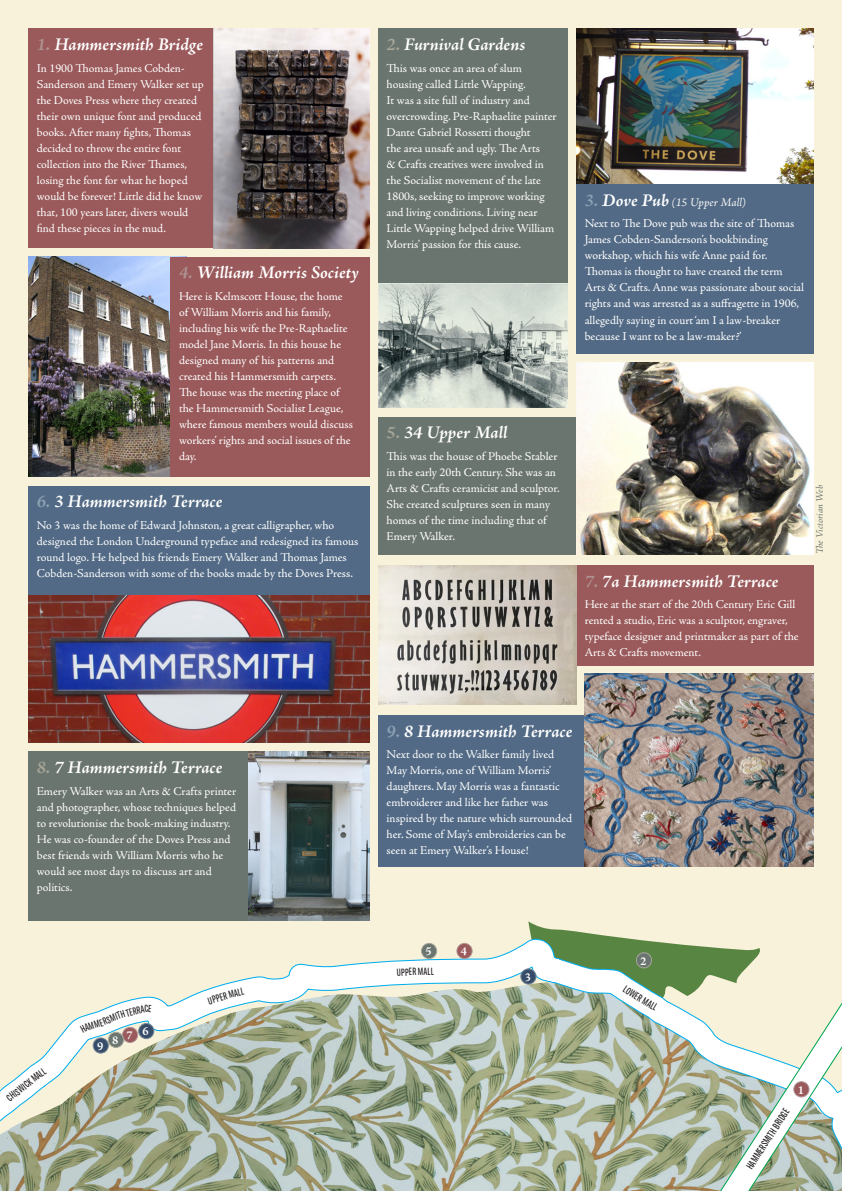
<style>
.page{position:relative;width:842px;height:1191px;background:#fff}
.page>*{position:absolute;margin:0;border:0;box-sizing:border-box;transform-origin:0 0}
.t1{font:italic 700 18px "Adobe Jenson Pro";letter-spacing:-.005em;color:#fff}
.t2{font:12px/16px "Adobe Jenson Pro";letter-spacing:-.005em;color:#fff}
.t3{font:italic 12px "Adobe Jenson Pro";color:#fff}
.t4{font:700 12px "Adobe Jenson Pro";color:#fff}
.t5{font:10.3px "Chartwell Bars";color:#231f20}
.t6{font:italic 10px "Adobe Jenson Pro";letter-spacing:-.005em;color:#6b756f}
.s1{color:#af9393}
.s2{color:#8ba0b2}
.s3{color:#a5a698}
.s4{font-weight:700;font-size:18px;color:#8ba0b2}
.s5{font-weight:700;font-size:18px}
</style>
<div class="page">
<div style="left:0;top:911px;width:842px;height:16px;background:#f9f2da"></div>
<svg style="left:0;top:929px;width:842px;height:262px;background:#bfc5b1"></svg>
<svg style="left:628px;top:938px;width:214px;height:253px"></svg>
<div style="left:0;top:0;width:842px;height:911px;background:#f9f2da"></div>
<div style="left:28px;top:485px;width:342px;height:110px;background:#526a85"></div>
<div style="left:794px;top:1081px;width:15px;height:16px;background:#9a595a;border-radius:50%"></div>
<div style="left:793px;top:1081px;width:16px;height:16px;border:1px solid #af9393;border-radius:50%"></div>
<div style="left:521px;top:969px;width:15px;height:15px;background:#374c69;border-radius:50%"></div>
<div style="left:520px;top:968px;width:16px;height:16px;border:1px solid #788999;border-radius:50%"></div>
<div style="left:457px;top:943px;width:15px;height:15px;background:#9a595a;border-radius:50%"></div>
<div style="left:456px;top:943px;width:17px;height:16px;border:1px solid #af9393;border-radius:50%"></div>
<div style="left:421px;top:943px;width:16px;height:15px;background:#6b756f;border-radius:50%"></div>
<div style="left:421px;top:943px;width:16px;height:16px;border:1px solid #a5a698;border-radius:50%"></div>
<div style="left:139px;top:1023px;width:15px;height:15px;background:#374c69;border-radius:50%"></div>
<div style="left:138px;top:1023px;width:16px;height:16px;border:1px solid #788999;border-radius:50%"></div>
<div style="left:123px;top:1027px;width:15px;height:15px;background:#9a595a;border-radius:50%"></div>
<div style="left:122px;top:1026px;width:16px;height:17px;border:1px solid #af9393;border-radius:50%"></div>
<div style="left:108px;top:1032px;width:16px;height:15px;background:#6b756f;border-radius:50%"></div>
<div style="left:108px;top:1031px;width:16px;height:17px;border:1px solid #a5a698;border-radius:50%"></div>
<div style="left:93px;top:1038px;width:15px;height:15px;background:#374c69;border-radius:50%"></div>
<div style="left:93px;top:1037px;width:16px;height:16px;border:1px solid #788999;border-radius:50%"></div>
<img style="left:28px;top:256px;width:143px;height:220px">
<div style="left:171px;top:256px;width:199px;height:220px;background:#9a595a"></div>
<img style="left:248px;top:751px;width:122px;height:169px">
<div style="left:28px;top:751px;width:220px;height:169px;background:#6b756f"></div>
<div style="left:378px;top:28px;width:190px;height:267px;background:#6b756f"></div>
<img style="left:378px;top:284px;width:190px;height:123px">
<div style="left:28px;top:28px;width:186px;height:220px;background:#9a595a"></div>
<img style="left:213px;top:28px;width:157px;height:220px">
<img style="left:576px;top:28px;width:238px;height:156px">
<div style="left:576px;top:184px;width:238px;height:169px;background:#526a85"></div>
<div style="left:378px;top:417px;width:198px;height:137px;background:#6b756f"></div>
<div style="left:378px;top:715px;width:207px;height:151px;background:#526a85"></div>
<div style="left:576px;top:565px;width:238px;height:100px;background:#9a595a"></div>
<img style="left:576px;top:362px;width:238px;height:192px">
<img style="left:28px;top:595px;width:342px;height:148px">
<img style="left:378px;top:565px;width:198px;height:139px">
<img style="left:585px;top:673px;width:229px;height:193px">
<svg style="left:6px;top:1067px;width:41px;height:34px"></svg>
<svg style="left:80px;top:1004px;width:71px;height:28px"></svg>
<svg style="left:208px;top:987px;width:37px;height:17px"></svg>
<svg style="left:397px;top:968px;width:12px;height:8px"></svg>
<svg style="left:431px;top:967px;width:3px;height:7px"></svg>
<svg style="left:528px;top:921px;width:233px;height:92px"></svg>
<p class="t1" style="left:37px;top:34px;width:168px"><span class="s1">1.</span> Hammersmith Bridge</p>
<p class="t2" style="left:37px;top:60px;width:168px">In 1900 Thomas James Cobden-<br>Sanderson and Emery Walker set up the Doves Press where they created their own unique font and produced books. After many fights, Thomas decided to throw the entire font collection into the River Thames, losing the font for what he hoped would be forever! Little did he know that, 100 years later, divers would find these pieces in the mud.</p>
<p class="t1" style="left:179px;top:262px;width:181px"><span class="s1">4.</span> William Morris Society</p>
<p class="t2" style="left:179px;top:288px;width:175px">Here is Kelmscott House, the home of William Morris and his family, including his wife the Pre-Raphaelite model Jane Morris. In this house he designed many of his patterns and created his Hammersmith carpets.<br>The house was the meeting place of the Hammersmith Socialist League, where famous members would discuss workers’ rights and social issues of the day.</p>
<p class="t1" style="left:37px;top:491px;width:187px"><span class="s2">6.</span> 3 Hammersmith Terrace</p>
<p class="t2" style="left:37px;top:517px;width:323px">No 3 was the home of Edward Johnston, a great calligrapher, who designed the London Underground typeface and redesigned its famous round logo. He helped his friends Emery Walker and Thomas James Cobden-Sanderson with some of the books made by the Doves Press.</p>
<p class="t1" style="left:37px;top:757px;width:187px"><span class="s3">8.</span> 7 Hammersmith Terrace</p>
<p class="t2" style="left:37px;top:783px;width:201px">Emery Walker was an Arts &amp; Crafts printer and photographer, whose techniques helped to revolutionise the book-making industry.<br>He was co-founder of the Doves Press and best friends with William Morris who he would see most days to discuss art and politics.</p>
<p class="t4" style="left:97px;top:1039px;width:8px">9</p>
<p class="t4" style="left:112px;top:1033px;width:8px">8</p>
<p class="t4" style="left:126px;top:1028px;width:8px">7</p>
<p class="t4" style="left:143px;top:1024px;width:8px">6</p>
<p class="t1" style="left:387px;top:34px;width:140px"><span class="s3">2.</span> Furnival Gardens</p>
<p class="t2" style="left:387px;top:60px;width:172px">This was once an area of slum housing called Little Wapping.<br>It was a site full of industry and overcrowding. Pre-Raphaelite painter Dante Gabriel Rossetti thought<br>the area unsafe and ugly. The Arts<br>&amp; Crafts creatives were involved in the Socialist movement of the late 1800s, seeking to improve working and living conditions. Living near Little Wapping helped drive William Morris’ passion for this cause.</p>
<p class="t3" style="left:585px;top:195px;width:162px"><span class="s4">3.</span> <span class="s5">Dove Pub</span> (15 Upper Mall)</p>
<p class="t2" style="left:585px;top:216px;width:221px">Next to The Dove pub was the site of Thomas James Cobden-Sanderson’s bookbinding workshop, which his wife Anne paid for.<br>Thomas is thought to have created the term Arts &amp; Crafts. Anne was passionate about social rights and was arrested as a suffragette in 1906, allegedly saying in court ‘am I a law-breaker because I want to be a law-maker?’</p>
<p class="t1" style="left:387px;top:422px;width:122px"><span class="s3">5.</span> 34 Upper Mall</p>
<p class="t2" style="left:387px;top:448px;width:175px">This was the house of Phoebe Stabler in the early 20th Century. She was an<br>Arts &amp; Crafts ceramicist and sculptor.<br>She created sculptures seen in many homes of the time including that of<br>Emery Walker.</p>
<p class="t1" style="left:585px;top:570px;width:195px"><span class="s1">7.</span> 7a Hammersmith Terrace</p>
<p class="t2" style="left:585px;top:596px;width:215px">Here at the start of the 20th Century Eric Gill rented a studio, Eric was a sculptor, engraver, typeface designer and printmaker as part of the Arts &amp; Crafts movement.</p>
<p class="t6" style="left:814px;top:554px;width:71px;rotate:-90deg">The Victorian Web</p>
<p class="t1" style="left:387px;top:721px;width:187px"><span class="s2">9.</span> 8 Hammersmith Terrace</p>
<p class="t2" style="left:387px;top:747px;width:187px">Next door to the Walker family lived May Morris, one of William Morris’ daughters. May Morris was a fantastic embroiderer and like her father was inspired by the nature which surrounded her. Some of May’s embroideries can be seen at Emery Walker’s House!</p>
<p class="t4" style="left:425px;top:944px;width:8px">5</p>
<p class="t4" style="left:461px;top:944px;width:8px">4</p>
<p class="t5" style="left:408px;top:965px;width:23px;rotate:-2deg">ER MAL</p>
<p class="t4" style="left:525px;top:970px;width:8px">3</p>
<p class="t4" style="left:640px;top:954px;width:8px">2</p>
<p class="t5" style="left:743px;top:1164px;width:72px;rotate:-57deg">HAMMERSMITH BRIDGE</p>
<p class="t4" style="left:798px;top:1083px;width:8px">1</p>
</div>
